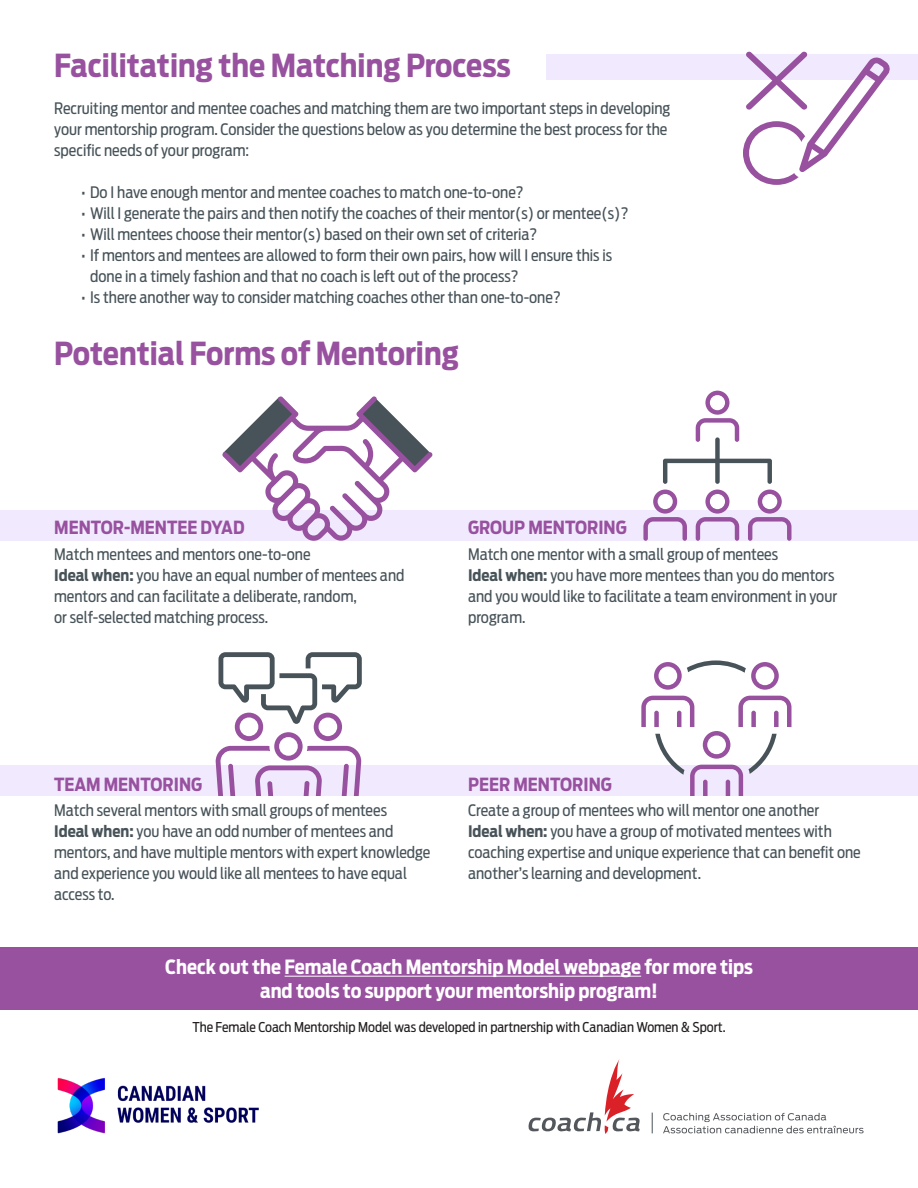
<style>
.page{position:relative;width:918px;height:1188px;background:#fff}
.page>*{position:absolute;margin:0;border:0;box-sizing:border-box;transform-origin:0 0}
.Bullets{font:700 31.5px "Antenna Cond";color:#98519f}
.t1{font:700 19.5px/23.4px "Antenna Cond";color:#fff;text-align:center}
.t2{font:700 18px "Antenna Cond";color:#98519f}
.t3{font:15.75px/21px "Antenna Cond";color:#475359}
.t4{font:13.5px "Antenna Cond";color:#231f20}
.s1{font-weight:700}
</style>
<div class="page">
<div style="left:547px;top:54px;width:371px;height:26px;background:#f1eaff"></div>
<img style="left:57px;top:1078px;width:202px;height:56px">
<div style="left:0;top:947px;width:918px;height:63px;background:#98519f"></div>
<hr style="left:285px;top:976px;width:356px;height:1px;background:#fff">
<svg style="left:528px;top:1059px;width:112px;height:75px"></svg>
<svg style="left:652px;top:1113px;width:1px;height:20px"></svg>
<svg style="left:663px;top:1113px;width:201px;height:20px"></svg>
<svg style="left:743px;top:51px;width:147px;height:134px"></svg>
<div style="left:0;top:511px;width:918px;height:30px;background:#f1eaff"></div>
<div style="left:0;top:766px;width:918px;height:30px;background:#f1eaff"></div>
<svg style="left:222px;top:396px;width:211px;height:145px"></svg>
<svg style="left:696px;top:490px;width:43px;height:51px"></svg>
<svg style="left:643px;top:490px;width:44px;height:51px"></svg>
<svg style="left:748px;top:490px;width:43px;height:51px"></svg>
<svg style="left:663px;top:391px;width:109px;height:93px"></svg>
<svg style="left:216px;top:652px;width:146px;height:144px"></svg>
<svg style="left:749px;top:734px;width:28px;height:40px"></svg>
<svg style="left:655px;top:734px;width:29px;height:41px"></svg>
<svg style="left:654px;top:660px;width:125px;height:30px"></svg>
<svg style="left:703px;top:731px;width:27px;height:28px"></svg>
<svg style="left:641px;top:696px;width:53px;height:31px"></svg>
<svg style="left:738px;top:696px;width:53px;height:31px"></svg>
<svg style="left:690px;top:765px;width:53px;height:31px"></svg>
<p class="Bullets" style="left:54px;top:46px;width:458px">Facilitating the Matching Process</p>
<p class="t3" style="left:54px;top:98px;width:618px">Recruiting mentor and mentee coaches and matching them are two important steps in developing your mentorship program. Consider the questions below as you determine the best process for the specific needs of your program:</p>
<p class="t3" style="left:81px;top:182px;width:444px">• Do I have enough mentor and mentee coaches to match one-to-one?</p>
<p class="t3" style="left:81px;top:203px;width:549px">• Will I generate the pairs and then notify the coaches of their mentor(s) or mentee(s)?</p>
<p class="t3" style="left:81px;top:224px;width:458px">• Will mentees choose their mentor(s) based on their own set of criteria?</p>
<p class="t3" style="left:90px;top:245px;width:524px;text-indent:-9px">• If mentors and mentees are allowed to form their own pairs, how will I ensure this is done in a timely fashion and that no coach is left out of the process?</p>
<p class="t3" style="left:81px;top:287px;width:481px">• Is there another way to consider matching coaches other than one-to-one?</p>
<p class="Bullets" style="left:54px;top:335px;width:406px">Potential Forms of Mentoring</p>
<p class="t2" style="left:54px;top:517px;width:192px">MENTOR-MENTEE DYAD</p>
<p class="t3" style="left:54px;top:543px;width:352px">Match mentees and mentors one-to-one<br><span class="s1">Ideal when:</span> you have an equal number of mentees and mentors and can facilitate a deliberate, random,<br>or self-selected matching process.</p>
<p class="t2" style="left:468px;top:517px;width:160px">GROUP MENTORING</p>
<p class="t3" style="left:468px;top:543px;width:371px">Match one mentor with a small group of mentees<br><span class="s1">Ideal when:</span> you have more mentees than you do mentors and you would like to facilitate a team environment in your program.</p>
<p class="t2" style="left:54px;top:773px;width:150px">TEAM MENTORING</p>
<p class="t3" style="left:54px;top:800px;width:378px">Match several mentors with small groups of mentees<br><span class="s1">Ideal when:</span> you have an odd number of mentees and mentors, and have multiple mentors with expert knowledge and experience you would like all mentees to have equal access to.</p>
<p class="t2" style="left:468px;top:773px;width:145px">PEER MENTORING</p>
<p class="t3" style="left:468px;top:800px;width:394px">Create a group of mentees who will mentor one another<br><span class="s1">Ideal when:</span> you have a group of motivated mentees with coaching expertise and unique experience that can benefit one another’s learning and development.</p>
<p class="t1" style="left:165px;top:956px;width:589px">Check out the Female Coach Mentorship Model webpage for more tips and tools to support your mentorship program!</p>
<p class="t4" style="left:192px;top:1019px;width:535px">The Female Coach Mentorship Model was developed in partnership with Canadian Women &amp; Sport.</p>
</div>
